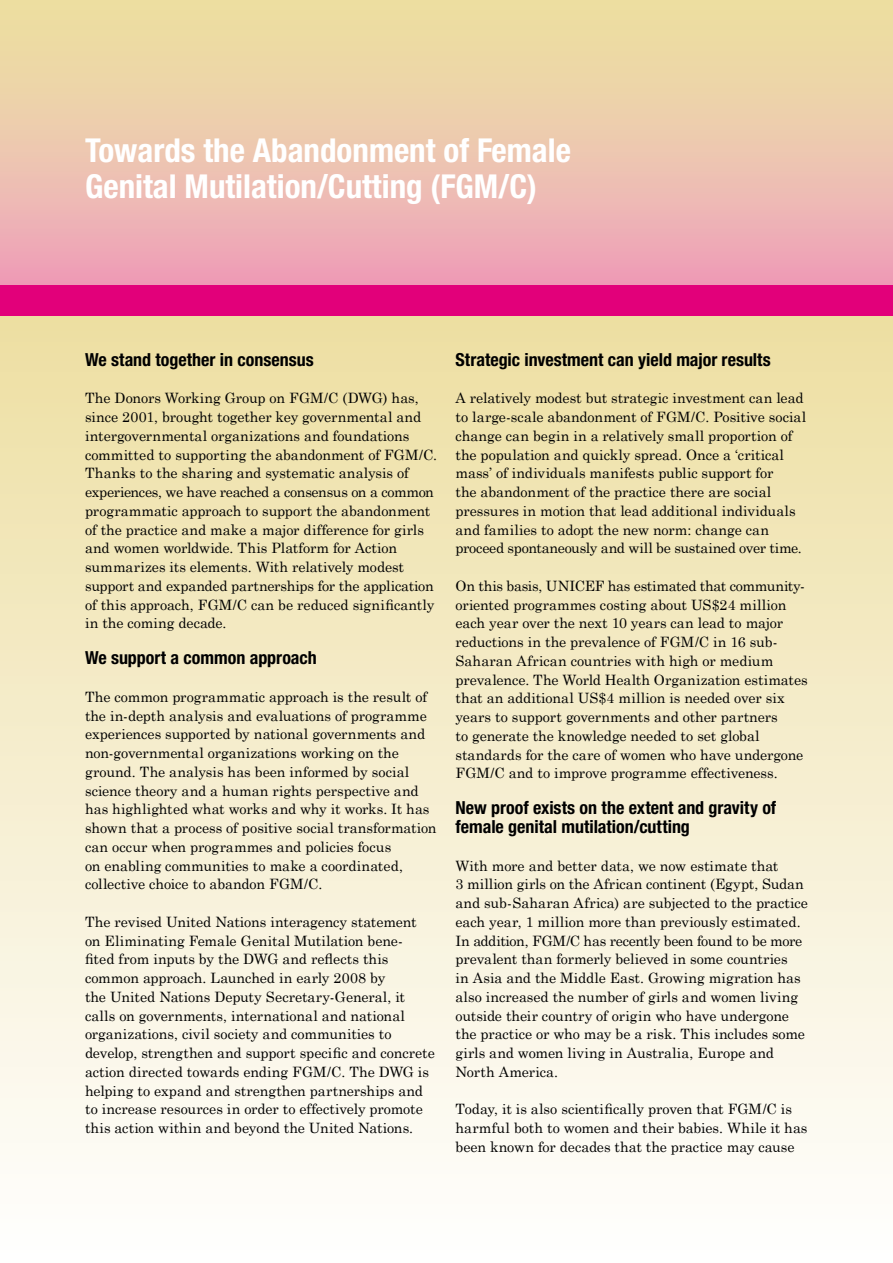
<style>
.page{position:relative;width:893px;height:1263px;background:#fff}
.page>*{position:absolute;margin:0;border:0;box-sizing:border-box;transform-origin:0 0}
.t1{font:700 condensed 33px/36px "Helvetica Neue LT Std";color:#fff}
.t2{font:700 condensed 18px/18.8px "Helvetica Neue LT Std";color:#000}
.t3{font:14.25px/18.8px "Century Schoolbook";letter-spacing:-.005em;color:#000}
</style>
<div class="page">
<svg style="left:0;top:0;width:893px;height:286px;background:#edc4ad"></svg>
<div style="left:0;top:307px;width:893px;height:956px;background:linear-gradient(to bottom,#eddea2,#fff)"></div>
<div style="left:0;top:286px;width:893px;height:30px;background:#e2007a"></div>
<h1 class="t1" style="left:85px;top:132px;width:487px">Towards the Abandonment of Female<br>Genital Mutilation/Cutting (FGM/C)</h1>
<h4 class="t2" style="left:85px;top:350px;width:230px">We stand together in consensus</h4>
<p class="t3" style="left:85px;top:388px;width:354px">The Donors Working Group on FGM/C (DWG) has, since 2001, brought together key governmental and intergovernmental organizations and foundations committed to supporting the abandonment of FGM/C.<br>Thanks to the sharing and systematic analysis of experiences, we have reached a consensus on a common programmatic approach to support the abandonment of the practice and make a major difference for girls and women worldwide. This Platform for Action summarizes its elements. With relatively modest support and expanded partnerships for the application</p>
<p class="t3" style="left:85px;top:595px;width:351px">of this approach, FGM/C can be reduced significantly</p>
<p class="t3" style="left:85px;top:613px;width:143px">in the coming decade.</p>
<h4 class="t2" style="left:85px;top:648px;width:233px">We support a common approach</h4>
<p class="t3" style="left:85px;top:687px;width:353px">The common programmatic approach is the result of the in-depth analysis and evaluations of programme experiences supported by national governments and non-governmental organizations working on the ground. The analysis has been informed by social science theory and a human rights perspective and has highlighted what works and why it works. It has shown that a process of positive social transformation can occur when programmes and policies focus<br>on enabling communities to make a coordinated, collective choice to abandon FGM/C.</p>
<p class="t3" style="left:85px;top:912px;width:333px">The revised United Nations interagency statement on Eliminating Female Genital Mutilation bene-</p>
<p class="t3" style="left:85px;top:949px;width:305px">fited from inputs by the DWG and reflects this</p>
<p class="t3" style="left:85px;top:968px;width:322px">common approach. Launched in early 2008 by the United Nations Deputy Secretary-General, it calls on governments, international and national organizations, civil society and communities to</p>
<p class="t3" style="left:85px;top:1043px;width:351px">develop, strengthen and support specific and concrete</p>
<p class="t3" style="left:85px;top:1062px;width:346px">action directed towards ending FGM/C. The DWG is helping to expand and strengthen partnerships and to increase resources in order to effectively promote this action within and beyond the United Nations.</p>
<h4 class="t2" style="left:455px;top:350px;width:317px">Strategic investment can yield major results</h4>
<p class="t3" style="left:455px;top:388px;width:352px">A relatively modest but strategic investment can lead to large-scale abandonment of FGM/C. Positive social change can begin in a relatively small proportion of the population and quickly spread. Once a ‘critical mass’ of individuals manifests public support for<br>the abandonment of the practice there are social pressures in motion that lead additional individuals and families to adopt the new norm: change can proceed spontaneously and will be sustained over time.</p>
<p class="t3" style="left:455px;top:576px;width:354px">On this basis, UNICEF has estimated that community&shy;oriented programmes costing about US$24 million each year over the next 10 years can lead to major reductions in the prevalence of FGM/C in 16 sub-Saharan African countries with high or medium prevalence. The World Health Organization estimates that an additional US$4 million is needed over six years to support governments and other partners<br>to generate the knowledge needed to set global standards for the care of women who have undergone FGM/C and to improve programme effectiveness.</p>
<h4 class="t2" style="left:455px;top:798px;width:322px">New proof exists on the extent and gravity of female genital mutilation/cutting</h4>
<p class="t3" style="left:455px;top:856px;width:354px">With more and better data, we now estimate that<br>3 million girls on the African continent (Egypt, Sudan and sub-Saharan Africa) are subjected to the practice each year, 1 million more than previously estimated.<br>In addition, FGM/C has recently been found to be more prevalent than formerly believed in some countries<br>in Asia and the Middle East. Growing migration has also increased the number of girls and women living outside their country of origin who have undergone the practice or who may be a risk. This includes some girls and women living in Australia, Europe and North America.</p>
<p class="t3" style="left:455px;top:1099px;width:338px">Today, it is also scientifically proven that FGM/C is</p>
<p class="t3" style="left:455px;top:1118px;width:354px">harmful both to women and their babies. While it has been known for decades that the practice may cause</p>
</div>
